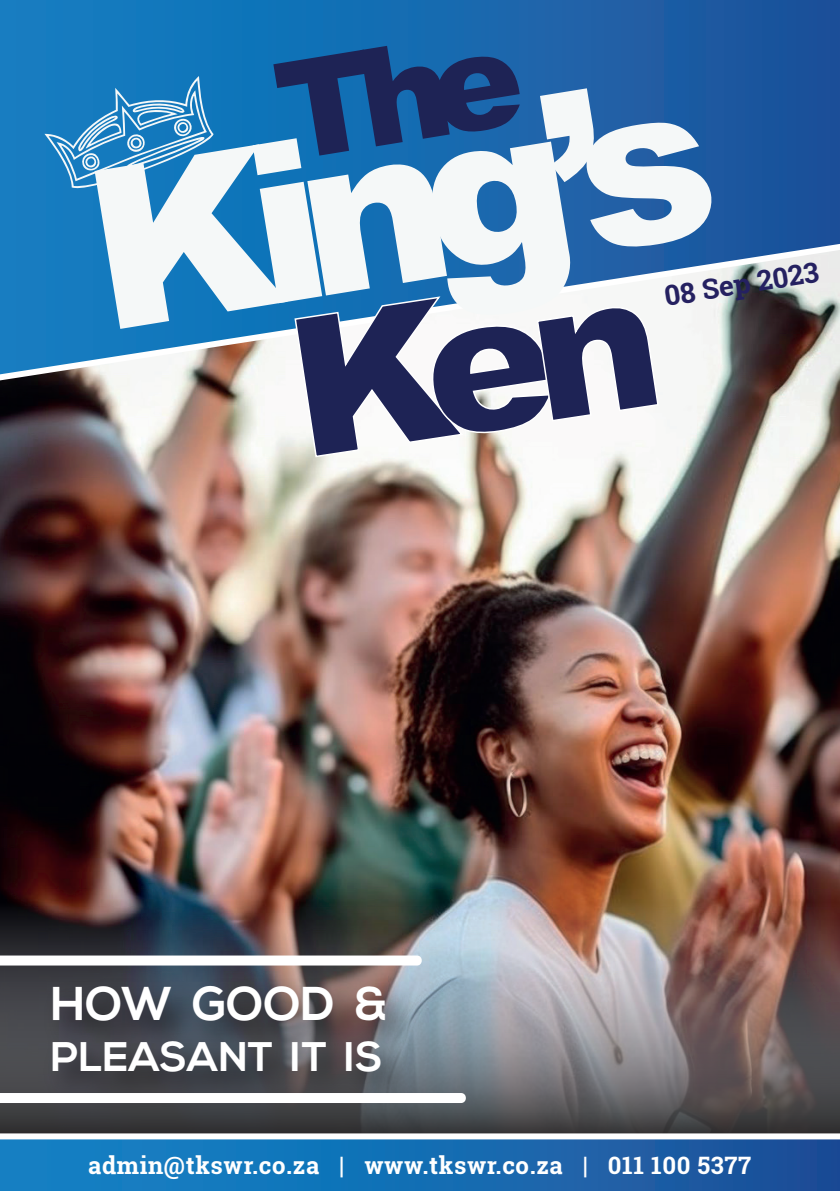
<style>
.page{position:relative;width:840px;height:1191px;background:#fff}
.page>*{position:absolute;margin:0;border:0;box-sizing:border-box;transform-origin:0 0}
.t1{font:700 47.4px "Nexa";color:#fff}
.t2{font:700 41.2px "Nexa";color:#fff}
.t3{font:700 28px "Roboto Slab";color:#252161}
.t4{font:700 24px "Roboto Slab";letter-spacing:.025em;color:#fff}
</style>
<div class="page">
<img style="left:0;top:386px;width:839px;height:514px">
<img style="left:0;top:900px;width:839px;height:233px">
<svg style="left:0;top:0;width:839px;height:386px;background:#2e6da6"></svg>
<svg style="left:44px;top:46px;width:667px;height:412px"></svg>
<svg style="left:0;top:1133px;width:839px;height:58px;background:#2d71b1"></svg>
<img style="left:34px;top:963px;width:398px;height:216px">
<svg style="left:0;top:955px;width:423px;height:10px"></svg>
<svg style="left:0;top:1093px;width:467px;height:10px"></svg>
<h1 class="t1" style="left:51px;top:976px;width:338px">HOW GOOD &amp;</h1>
<h2 class="t2" style="left:51px;top:1033px;width:333px">PLEASANT IT IS</h2>
<p class="t3" style="left:661px;top:277px;width:157px;rotate:-9deg">08 Sep 2023</p>
<p class="t4" style="left:88px;top:1148px;width:664px">admin@tkswr.co.za | www.tkswr.co.za | 011 100 5377</p>
</div>
